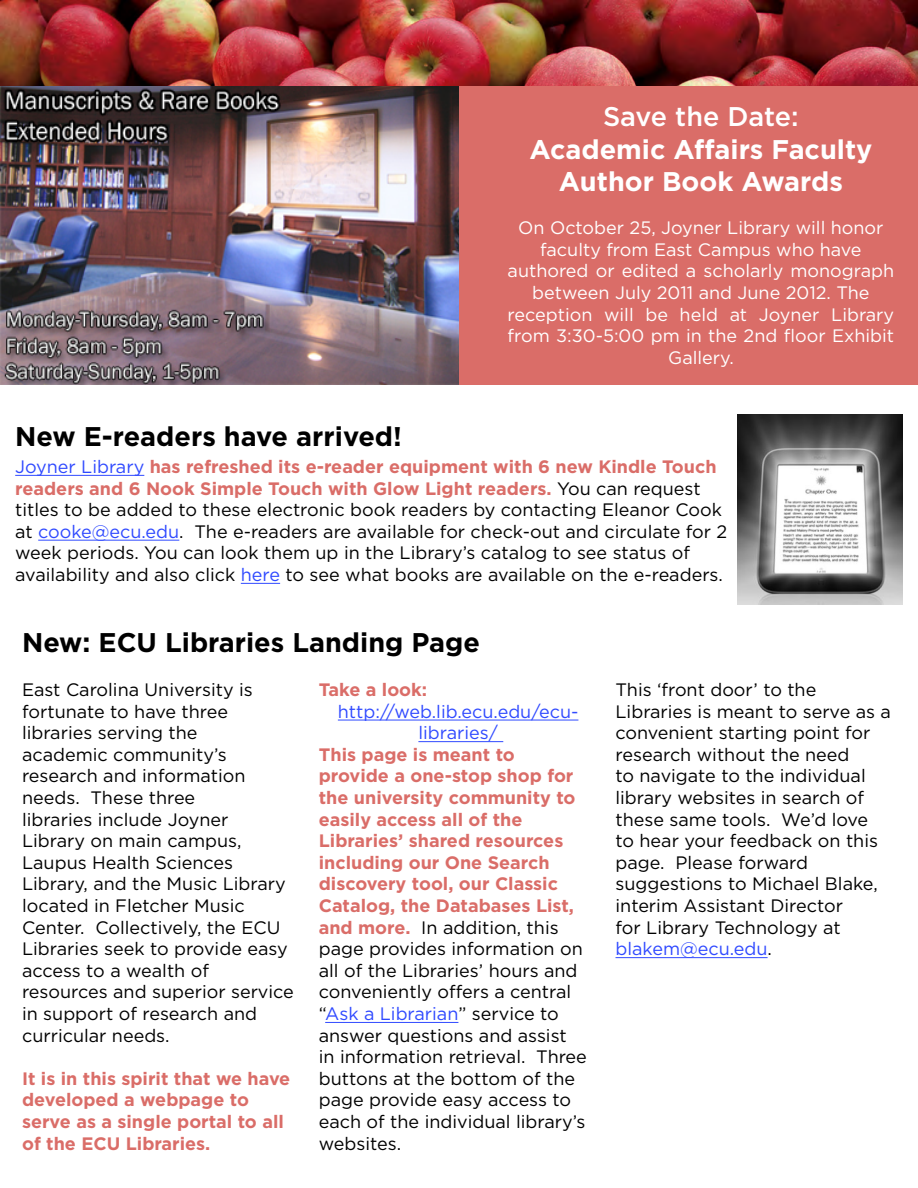
<style>
.page{position:relative;width:918px;height:1188px;background:#fff}
.page>*{position:absolute;margin:0;border:0;box-sizing:border-box;transform-origin:0 0}
.t1{font:700 27px "Gotham";color:#000}
.t2{font:700 27px/32.4px "Gotham";color:#fff;text-align:center}
.t3{font:500 27px "Gotham";letter-spacing:-.005em;color:#fff}
.t4{font:18px/21.6px "Gotham";color:#000}
.t5{font:18px/21.6px "Gotham";color:#fff;text-align:center}
.t6{font:700 18px/21.6px "Gotham";color:#da6d68}
.t7{font:18px/21.6px "Gotham";color:#304aff;text-align:center}
.s1{color:#304aff}
.s2{font-weight:700;color:#da6d68}
</style>
<div class="page">
<img style="left:0;top:0;width:918px;height:86px">
<hr style="left:15px;top:475px;width:129px;height:1px;background:#304aff">
<hr style="left:38px;top:540px;width:141px;height:1px;background:#304aff">
<hr style="left:241px;top:583px;width:39px;height:1px;background:#304aff">
<hr style="left:338px;top:720px;width:240px;height:1px;background:#304aff">
<hr style="left:418px;top:741px;width:85px;height:1px;background:#304aff">
<hr style="left:325px;top:1022px;width:133px;height:1px;background:#304aff">
<hr style="left:616px;top:957px;width:152px;height:1px;background:#304aff">
<img style="left:0;top:86px;width:459px;height:298px">
<div style="left:459px;top:86px;width:459px;height:298px;background:#da6d68"></div>
<img style="left:737px;top:414px;width:166px;height:190px">
<h1 class="t1" style="left:15px;top:421px;width:388px">New E-readers have arrived!</h1>
<h1 class="t3" style="left:603px;top:101px;width:197px">Save the Date:</h1>
<h1 class="t2" style="left:529px;top:132px;width:345px">Academic Affairs Faculty<br>Author Book Awards</h1>
<p class="t5" style="left:508px;top:217px;width:388px">On October 25, Joyner Library will honor faculty from East Campus who have authored or edited a scholarly monograph between July 2011 and June 2012. The reception will be held at Joyner Library from 3:30-5:00 pm in the 2nd floor Exhibit Gallery.</p>
<p class="t4" style="left:15px;top:455px;width:714px"><span class="s1">Joyner Library</span> <span class="s2">has refreshed its e-reader equipment with 6 new Kindle Touch readers and 6 Nook Simple Touch with Glow Light readers.</span> You can request titles to be added to these electronic book readers by contacting Eleanor Cook at <span class="s1">cooke@ecu.edu</span>. The e-readers are available for check-out and circulate for 2 week periods. You can look them up in the Library’s catalog to see status of availability and also click <span class="s1">here</span> to see what books are available on the e-readers.</p>
<h1 class="t1" style="left:22px;top:627px;width:459px">New: ECU Libraries Landing Page</h1>
<p class="t4" style="left:22px;top:679px;width:273px">East Carolina University is fortunate to have three libraries serving the<br>academic community’s research and information needs. These three<br>libraries include Joyner<br>Library on main campus,<br>Laupus Health Sciences<br>Library, and the Music Library located in Fletcher Music<br>Center. Collectively, the ECU<br>Libraries seek to provide easy access to a wealth of resources and superior service in support of research and curricular needs.</p>
<p class="t6" style="left:22px;top:1067px;width:270px">It is in this spirit that we have developed a webpage to serve as a single portal to all of the ECU Libraries.</p>
<p class="t6" style="left:319px;top:678px;width:110px">Take a look:</p>
<p class="t7" style="left:338px;top:700px;width:242px">http://web.lib.ecu.edu/ecu&shy;libraries/</p>
<p class="t4" style="left:319px;top:743px;width:270px"><span class="s2">This page is meant to provide a one-stop shop for the university community to easily access all of the<br>Libraries’ shared resources including our One Search discovery tool, our Classic<br>Catalog, the Databases List, and more.</span> In addition, this page provides information on all of the Libraries’ hours and conveniently offers a central “<span class="s1">Ask a Librarian</span>” service to answer questions and assist in information retrieval. Three buttons at the bottom of the page provide easy access to each of the individual library’s websites.</p>
<p class="t4" style="left:616px;top:679px;width:277px">This ‘front door’ to the<br>Libraries is meant to serve as a convenient starting point for research without the need<br>to navigate to the individual library websites in search of these same tools. We’d love to hear your feedback on this page. Please forward suggestions to Michael Blake, interim Assistant Director<br>for Library Technology at <span class="s1">blakem@ecu.edu</span>.</p>
</div>
